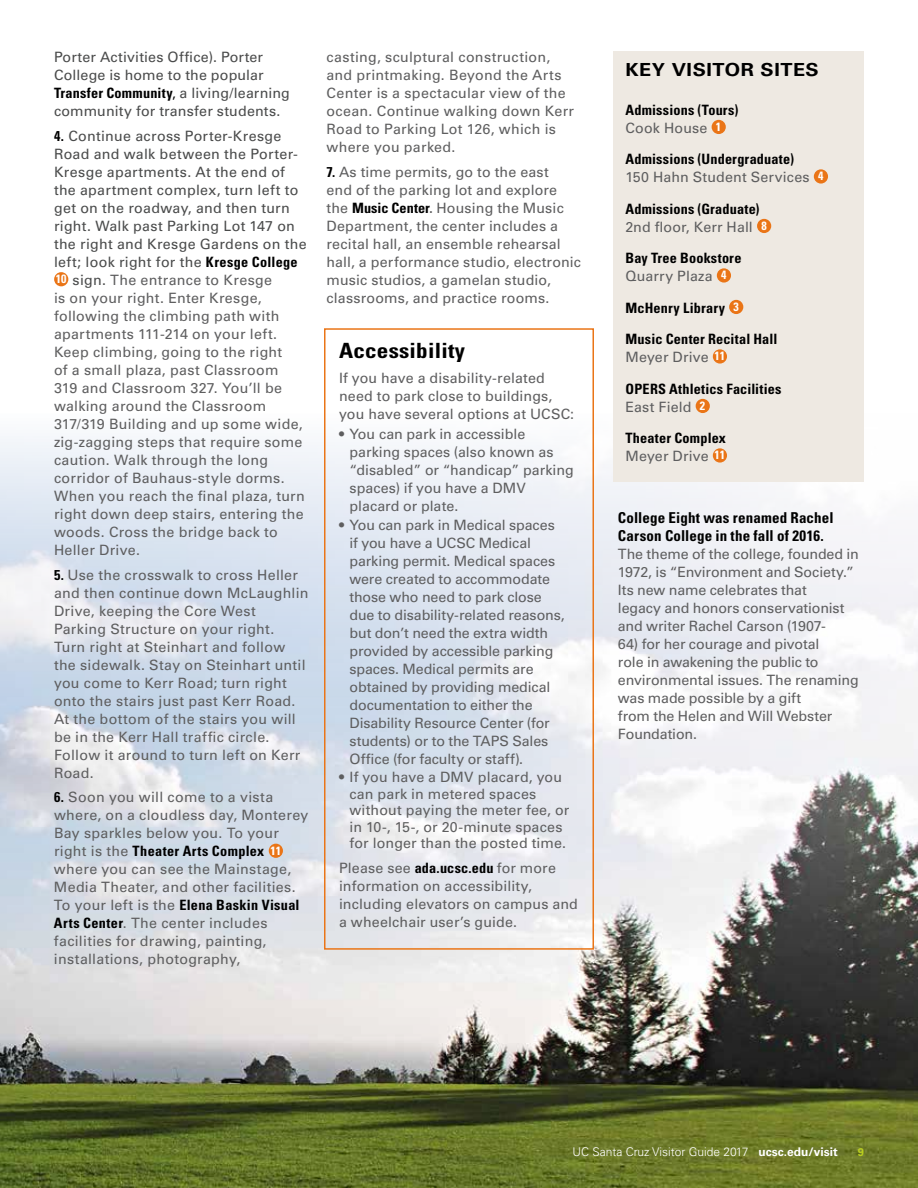
<style>
.page{position:relative;width:918px;height:1188px;background:#fff}
.page>*{position:absolute;margin:0;border:0;box-sizing:border-box;transform-origin:0 0}
.t1{font:700 condensed 21px "Univers LT Std";letter-spacing:.01em;color:#000;scale:1.1 1}
.t2{font:700 18px "Univers LT Std";letter-spacing:.03em;color:#000;scale:1.1 1}
.t3{font:700 condensed 15px/18px "Univers LT Std";letter-spacing:.01em;color:#000}
.t4{font:14.25px/18px "Univers LT Std";letter-spacing:.015em;color:#5e5e5f}
.t5{font:14.25px/18px "Univers LT Std";letter-spacing:-.01em;color:#5e5e5f}
.t6{font:700 condensed 14.25px/18px "Univers LT Std";letter-spacing:.01em;color:#000}
.t7{font:14.25px/18px "Univers LT Std";letter-spacing:.01em;color:#4a4b4b}
.t8{font:300 12px "Univers LT Std";color:#fff}
.t9{font:700 11.25px "Univers LT Std";color:#b9ce1f}
.s1{font-weight:700;font-stretch:condensed;color:#000}
.s2{font-stretch:condensed;color:#000}
.s3{color:#4a4b4b}
.s4{font-weight:700;font-stretch:condensed;font-size:12px;color:#fff}
.s5{font-weight:700;font-stretch:condensed}
.s6{font-weight:400;font-stretch:normal;color:#5e5e5f}
.s7{font-size:12px;color:#fff}
.s8{font-weight:700}
</style>
<div class="page">
<img style="left:0;top:436px;width:918px;height:752px">
<div style="left:54px;top:272px;width:14px;height:14px;background:#ea7517;border-radius:50%"></div>
<div style="left:269px;top:844px;width:14px;height:14px;background:#ea7517;border-radius:50%"></div>
<div style="left:324px;top:328px;width:270px;height:622px;border:2px solid #ea7517"></div>
<div style="left:613px;top:51px;width:251px;height:431px;background:#eee9e2"></div>
<div style="left:712px;top:120px;width:14px;height:14px;background:#ea7517;border-radius:50%"></div>
<div style="left:814px;top:169px;width:14px;height:15px;background:#ea7517;border-radius:50%"></div>
<div style="left:757px;top:219px;width:14px;height:14px;background:#ea7517;border-radius:50%"></div>
<div style="left:717px;top:268px;width:14px;height:15px;background:#ea7517;border-radius:50%"></div>
<div style="left:729px;top:300px;width:14px;height:14px;background:#ea7517;border-radius:50%"></div>
<div style="left:713px;top:349px;width:14px;height:15px;background:#ea7517;border-radius:50%"></div>
<div style="left:696px;top:399px;width:14px;height:14px;background:#ea7517;border-radius:50%"></div>
<div style="left:713px;top:448px;width:14px;height:15px;background:#ea7517;border-radius:50%"></div>
<p class="t7" style="left:54px;top:48px;width:237px">Porter Activities Office). Porter College is home to the popular <span class="s1">Transfer Community</span><span class="s2">,</span> a living/learning community for transfer students.</p>
<p class="t4" style="left:54px;top:127px;width:254px"><span class="s1">4.</span> <span class="s3">Continue across Porter-Kresge<br>Road and walk between the Porter-<br>Kresge apartments. At the end of the apartment complex, turn left to get on the roadway, and then turn right. Walk past Parking Lot 147 on the right and Kresge Gardens on the left; look right for the</span> <span class="s1">Kresge College<br></span><span class="s4">10</span> <span class="s3">sign.</span> The entrance to Kresge<br>is on your right. Enter Kresge, following the climbing path with apartments 111-214 on your left.<br>Keep climbing, going to the right<br>of a small plaza, past Classroom<br>319 and Classroom 327. You’ll be walking around the Classroom<br>317/319 Building and up some wide, zig-zagging steps that require some caution. Walk through the long corridor of Bauhaus-style dorms.<br>When you reach the final plaza, turn right down deep stairs, entering the woods. Cross the bridge back to<br>Heller Drive.</p>
<p class="t4" style="left:54px;top:566px;width:256px"><span class="s1">5.</span> Use the crosswalk to cross Heller and then continue down McLaughlin<br>Drive, keeping the Core West<br>Parking Structure on your right.<br>Turn right at Steinhart and follow the sidewalk. Stay on Steinhart until you come to Kerr Road; turn right onto the stairs just past Kerr Road.<br>At the bottom of the stairs you will be in the Kerr Hall traffic circle.<br>Follow it around to turn left on Kerr<br>Road.</p>
<p class="t4" style="left:54px;top:788px;width:256px"><span class="s1">6.</span> Soon you will come to a vista where, on a cloudless day, Monterey Bay sparkles below you. To your right is the <span class="s1">Theater Arts Complex</span> <span class="s4">11 </span>where you can see the Mainstage, Media Theater, and other facilities.<br>To your left is the <span class="s1">Elena Baskin Visual Arts Center</span>. The center includes facilities for drawing, painting, installations, photography,</p>
<p class="t4" style="left:327px;top:48px;width:249px">casting, sculptural construction, and printmaking. Beyond the Arts<br>Center is a spectacular view of the ocean. Continue walking down Kerr<br>Road to Parking Lot 126, which is where you parked.</p>
<p class="t4" style="left:327px;top:163px;width:256px"><span class="s1">7.</span> As time permits, go to the east<br>end of the parking lot and explore the <span class="s1">Music Center</span><span class="s5">.</span> Housing the Music Department, the center includes a recital hall, an ensemble rehearsal hall, a performance studio, electronic music studios, a gamelan studio, classrooms, and practice rooms.</p>
<h1 class="t1" style="left:339px;top:338px;width:116px">Accessibility</h1>
<p class="t4" style="left:339px;top:369px;width:237px">If you have a disability-related need to park close to buildings, you have several options at UCSC:</p>
<p class="t4" style="left:350px;top:425px;width:226px;text-indent:-11px">• You can park in accessible parking spaces (also known as “disabled” or “handicap” parking spaces) if you have a DMV placard or plate.</p>
<p class="t5" style="left:350px;top:516px;width:217px;text-indent:-11px">• You can park in Medical spaces if you have a UCSC Medical parking permit. Medical spaces were created to accommodate those who need to park close due to disability-related reasons, but don’t need the extra width provided by accessible parking spaces. Medical permits are obtained by providing medical documentation to either the<br>Disability Resource Center (for students) or to the TAPS Sales<br>Office (for faculty or staff).</p>
<p class="t4" style="left:350px;top:769px;width:221px;line-height:16.5px;text-indent:-11px">• If you have a DMV placard, you can park in metered spaces without paying the meter fee, or in 10-, 15-, or 20-minute spaces for longer than the posted time.</p>
<p class="t4" style="left:339px;top:859px;width:240px">Please see <span class="s1">ada.ucsc.edu</span> for more information on accessibility, including elevators on campus and a wheelchair user’s guide.</p>
<p class="t2" style="left:625px;top:59px;width:177px">KEY VISITOR SITES</p>
<p class="t6" style="left:625px;top:100px;width:114px">Admissions (Tours)<br><span class="s6">Cook House</span> <span class="s7">1</span></p>
<p class="t6" style="left:625px;top:150px;width:200px">Admissions (Undergraduate)<br><span class="s6">150 Hahn Student Services</span> <span class="s7">4</span></p>
<p class="t6" style="left:625px;top:199px;width:143px">Admissions (Graduate)<br><span class="s6">2nd floor, Kerr Hall</span> <span class="s7">8</span></p>
<p class="t6" style="left:625px;top:249px;width:118px">Bay Tree Bookstore<br><span class="s6">Quarry Plaza</span> <span class="s7">4</span></p>
<p class="t6" style="left:625px;top:298px;width:115px">McHenry Library <span class="s7">3</span></p>
<p class="t6" style="left:625px;top:330px;width:153px">Music Center Recital Hall<br><span class="s6">Meyer Drive</span> <span class="s7">11</span></p>
<p class="t6" style="left:625px;top:379px;width:158px">OPERS Athletics Facilities<br><span class="s6">East Field</span> <span class="s7">2</span></p>
<p class="t6" style="left:625px;top:429px;width:102px">Theater Complex<br><span class="s6">Meyer Drive</span> <span class="s7">11</span></p>
<p class="t3" style="left:618px;top:509px;width:217px">College Eight was renamed Rachel<br>Carson College in the fall of 2016.</p>
<p class="t5" style="left:618px;top:545px;width:242px">The theme of the college, founded in 1972, is “Environment and Society.” Its new name celebrates that<br>legacy and honors conservationist and writer Rachel Carson (1907-</p>
<p class="t5" style="left:618px;top:635px;width:242px">64) for her courage and pivotal<br>role in awakening the public to environmental issues. The renaming was made possible by a gift<br>from the Helen and Will Webster<br>Foundation.</p>
<p class="t8" style="left:572px;top:1145px;width:267px">UC Santa Cruz Visitor Guide 2017 <span class="s8">ucsc.edu/visit</span></p>
<p class="t9" style="left:858px;top:1146px;width:8px">9</p>
</div>
